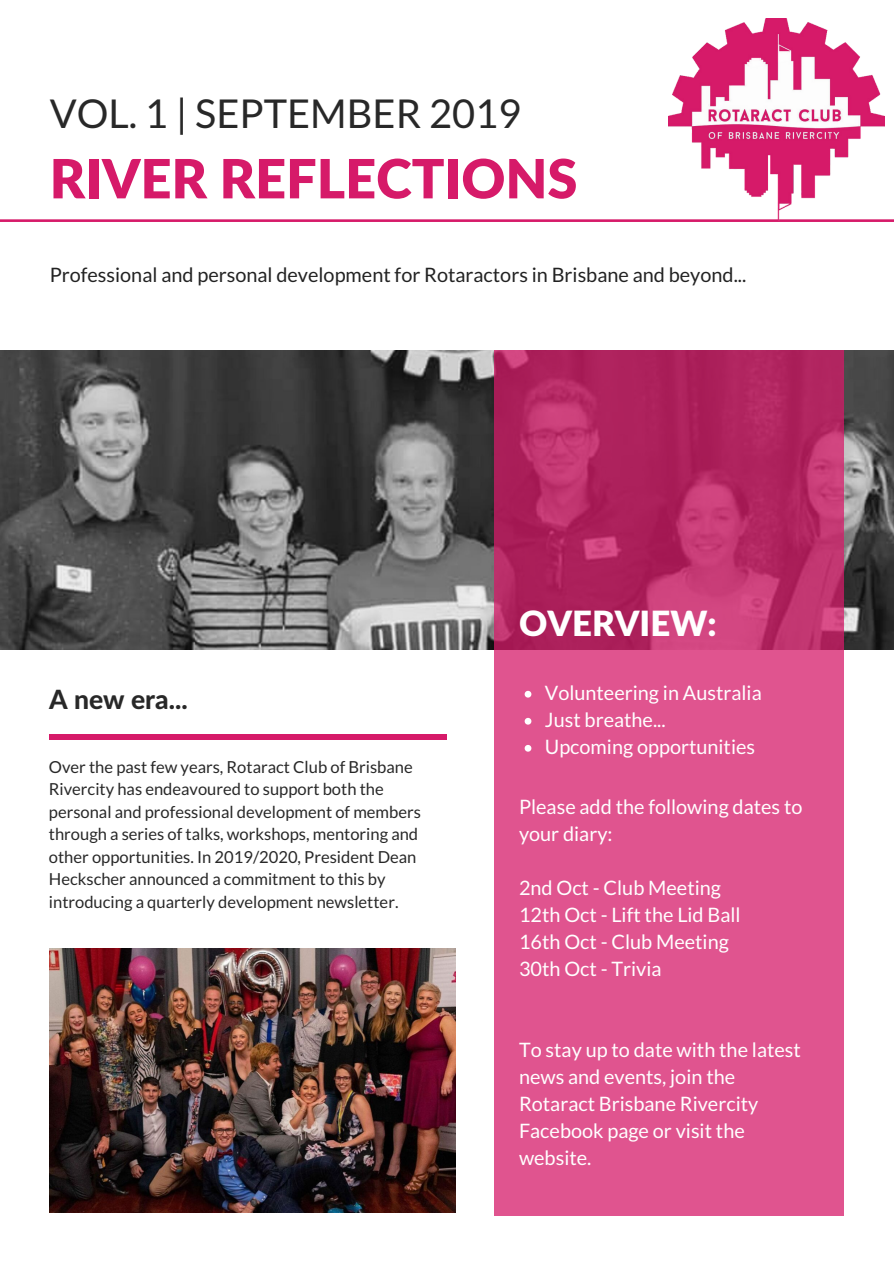
<style>
.page{position:relative;width:894px;height:1264px;background:#fff}
.page>*{position:absolute;margin:0;border:0;box-sizing:border-box;transform-origin:0 0}
.t1{font:900 54px "Lato Latin";color:#d61a69}
.t2{font:39.75px "Lato";color:#282828}
.t3{font:900 34.8px "Lato Latin";color:#fff}
.t4{font:800 26.55px "Lato Latin";color:#282828}
.t5{font:19.8px/27px "Lato";color:#fff}
.t6{font:19.8px "Lato";color:#222}
.t7{font:16.5px/22.5px "Lato";color:#282828}
</style>
<div class="page">
<svg style="left:0;top:219px;width:893px;height:3px;background:#d93178"></svg>
<img style="left:0;top:350px;width:893px;height:299px">
<svg style="left:494px;top:350px;width:349px;height:865px;background:#d14580"></svg>
<svg style="left:524px;top:691px;width:7px;height:6px"></svg>
<svg style="left:524px;top:718px;width:7px;height:6px"></svg>
<svg style="left:524px;top:745px;width:7px;height:6px"></svg>
<img style="left:50px;top:948px;width:405px;height:264px">
<div style="left:49px;top:734px;width:397px;height:5px;background:#d61a69"></div>
<img style="left:668px;top:19px;width:216px;height:201px">
<h2 class="t2" style="left:50px;top:89px;width:473px">VOL. 1 | SEPTEMBER 2019</h2>
<h1 class="t1" style="left:50px;top:145px;width:529px">RIVER REFLECTIONS</h1>
<p class="t6" style="left:50px;top:262px;width:698px">Professional and personal development for Rotaractors in Brisbane and beyond...</p>
<h3 class="t4" style="left:49px;top:683px;width:140px">A new era...</h3>
<p class="t7" style="left:49px;top:755px;width:373px">Over the past few years, Rotaract Club of Brisbane Rivercity has endeavoured to support both the personal and professional development of members through a series of talks, workshops, mentoring and other opportunities. In 2019/2020, President Dean Heckscher announced a commitment to this by introducing a quarterly development newsletter.</p>
<h3 class="t3" style="left:519px;top:601px;width:199px">OVERVIEW:</h3>
<p class="t5" style="left:544px;top:678px;width:218px">Volunteering in Australia<br>Just breathe...<br>Upcoming opportunities</p>
<p class="t5" style="left:519px;top:792px;width:285px">Please add the following dates to your diary:</p>
<p class="t5" style="left:519px;top:873px;width:223px">2nd Oct - Club Meeting<br>12th Oct - Lift the Lid Ball<br>16th Oct - Club Meeting<br>30th Oct - Trivia</p>
<p class="t5" style="left:519px;top:1035px;width:283px">To stay up to date with the latest news and events, join the<br>Rotaract Brisbane Rivercity<br>Facebook page or visit the website.</p>
</div>
